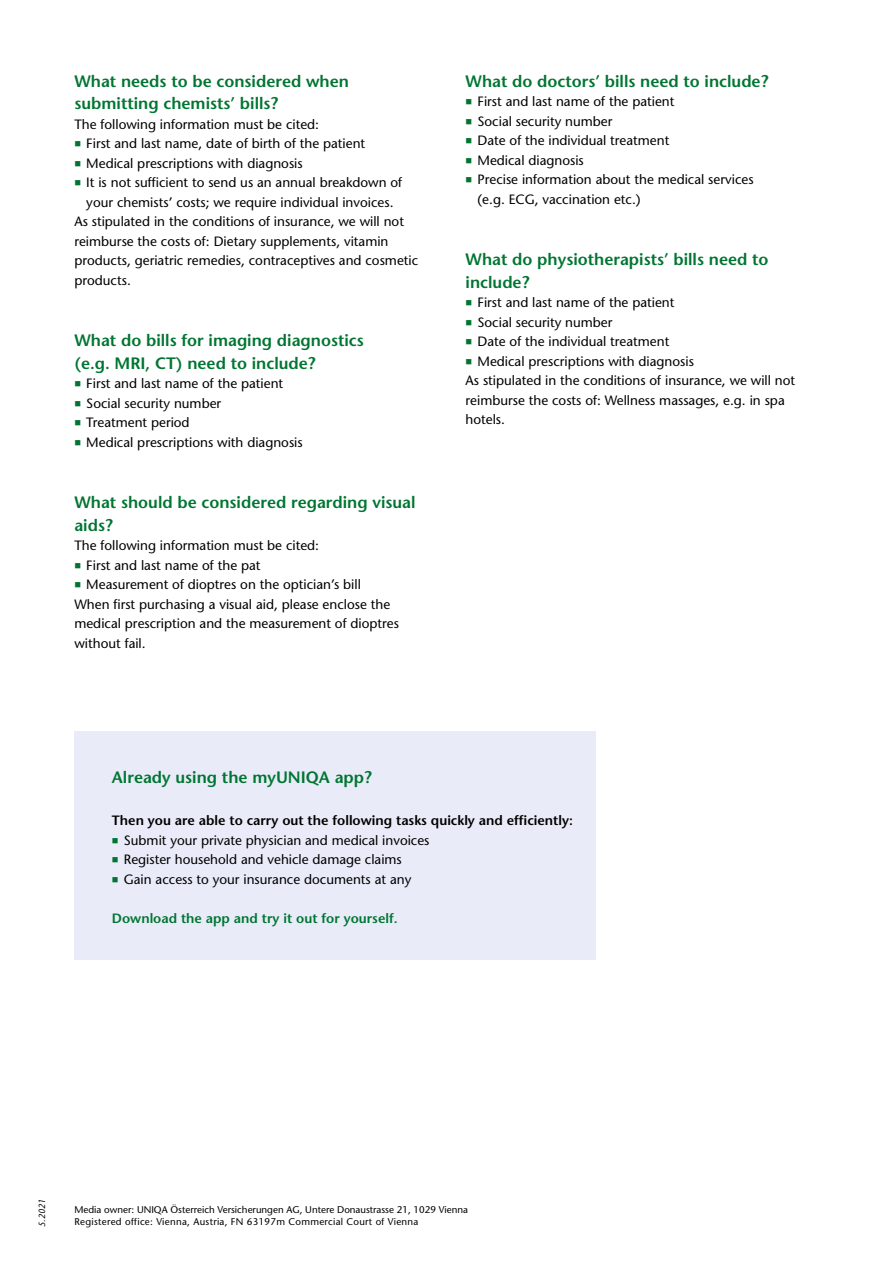
<style>
.page{position:relative;width:893px;height:1263px;background:#fff}
.page>*{position:absolute;margin:0;border:0;box-sizing:border-box;transform-origin:0 0}
.t1{font:600 16.5px/22.5px "Stone Sans";color:#007532}
.t2{font:13.5px/19.5px "Stone Sans";color:#000}
.t3{font:600 13.5px "Stone Sans";color:#000}
.t4{font:600 13.5px "Stone Sans";color:#007532}
.t5{font:9.75px/12px "Stone Sans";color:#000}
.t6{font:italic 9px "Stone Sans";color:#000}
</style>
<div class="page">
<div style="left:74px;top:731px;width:521px;height:228px;background:#e9ecf8"></div>
<p class="t1" style="left:74px;top:70px;width:276px">What needs to be considered when submitting chemists’ bills?</p>
<p class="t2" style="left:74px;top:114px;width:246px">The following information must be cited:</p>
<p class="t2" style="left:86px;top:134px;width:280px">First and last name, date of birth of the patient</p>
<p class="t2" style="left:86px;top:153px;width:218px">Medical prescriptions with diagnosis</p>
<p class="t2" style="left:86px;top:173px;width:317px">It is not sufficient to send us an annual breakdown of</p>
<p class="t2" style="left:86px;top:192px;width:309px">your chemists’ costs; we require individual invoices.</p>
<p class="t2" style="left:74px;top:212px;width:331px">As stipulated in the conditions of insurance, we will not</p>
<p class="t2" style="left:74px;top:231px;width:316px">reimburse the costs of: Dietary supplements, vitamin</p>
<p class="t2" style="left:74px;top:251px;width:345px">products, geriatric remedies, contraceptives and cosmetic</p>
<p class="t2" style="left:74px;top:270px;width:58px">products.</p>
<p class="t1" style="left:74px;top:329px;width:291px">What do bills for imaging diagnostics (e.g. MRI, CT) need to include?</p>
<p class="t2" style="left:86px;top:374px;width:218px">First and last name of the patient<br>Social security number<br>Treatment period<br>Medical prescriptions with diagnosis</p>
<p class="t1" style="left:74px;top:491px;width:343px">What should be considered regarding visual aids?</p>
<p class="t2" style="left:74px;top:536px;width:246px">The following information must be cited:</p>
<p class="t2" style="left:86px;top:555px;width:176px">First and last name of the pat</p>
<p class="t2" style="left:86px;top:575px;width:276px">Measurement of dioptres on the optician’s bill</p>
<p class="t2" style="left:74px;top:594px;width:317px">When first purchasing a visual aid, please enclose the</p>
<p class="t2" style="left:74px;top:614px;width:326px">medical prescription and the measurement of dioptres</p>
<p class="t2" style="left:74px;top:633px;width:73px">without fail.</p>
<p class="t1" style="left:466px;top:70px;width:304px">What do doctors’ bills need to include?</p>
<p class="t2" style="left:477px;top:92px;width:278px">First and last name of the patient<br>Social security number<br>Date of the individual treatment<br>Medical diagnosis<br>Precise information about the medical services (e.g. ECG, vaccination etc.)</p>
<p class="t1" style="left:466px;top:248px;width:304px">What do physiotherapists’ bills need to include?</p>
<p class="t2" style="left:477px;top:293px;width:198px">First and last name of the patient</p>
<p class="t2" style="left:477px;top:312px;width:136px">Social security number</p>
<p class="t2" style="left:477px;top:332px;width:193px">Date of the individual treatment</p>
<p class="t2" style="left:477px;top:351px;width:218px">Medical prescriptions with diagnosis</p>
<p class="t2" style="left:466px;top:371px;width:331px">As stipulated in the conditions of insurance, we will not</p>
<p class="t2" style="left:466px;top:390px;width:321px">reimburse the costs of: Wellness massages, e.g. in spa</p>
<p class="t2" style="left:466px;top:410px;width:41px">hotels.</p>
<p class="t1" style="left:112px;top:766px;width:261px">Already using the myUNIQA app?</p>
<p class="t3" style="left:112px;top:812px;width:462px">Then you are able to carry out the following tasks quickly and efficiently:</p>
<p class="t2" style="left:124px;top:830px;width:307px">Submit your private physician and medical invoices<br>Register household and vehicle damage claims<br>Gain access to your insurance documents at any</p>
<p class="t4" style="left:112px;top:910px;width:287px">Download the app and try it out for yourself.</p>
<p class="t6" style="left:37px;top:1227px;width:30px;rotate:-90deg">5.2021</p>
<p class="t5" style="left:74px;top:1204px;width:395px">Media owner: UNIQA Österreich Versicherungen AG, Untere Donaustrasse 21, 1029 Vienna<br>Registered office: Vienna, Austria, FN 63197m Commercial Court of Vienna</p>
</div>
